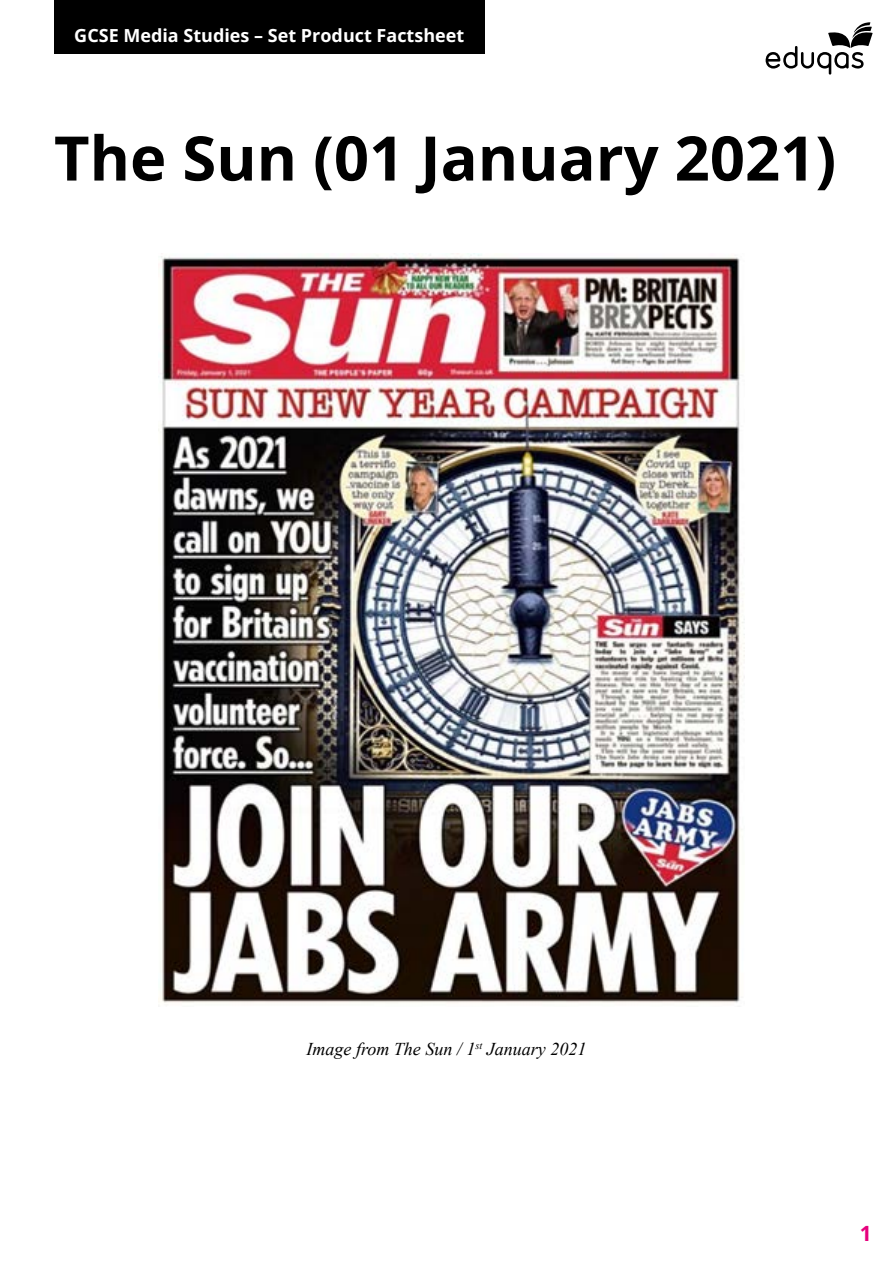
<style>
.page{position:relative;width:893px;height:1263px;background:#fff}
.page>*{position:absolute;margin:0;border:0;box-sizing:border-box;transform-origin:0 0}
.t1{font:61.5px "Open Sans";color:#000}
.t2{font:21px "Open Sans";color:#e6007d}
.t3{font:18px "Open Sans";color:#fff}
.t4{font:italic 18px "Times New Roman";color:#000}
</style>
<div class="page">
<div style="left:54px;top:0;width:431px;height:54px;background:#000"></div>
<svg style="left:766px;top:22px;width:106px;height:53px"></svg>
<img style="left:159px;top:253px;width:585px;height:750px">
<p class="t3" style="left:74px;top:23px;width:391px">GCSE Media Studies – Set Product Factsheet</p>
<h1 class="t1" style="left:54px;top:116px;width:784px">The Sun (01 January 2021)</h1>
<p class="t4" style="left:307px;top:1037px;width:281px">Image from The Sun / 1<sup>st</sup> January 2021</p>
<p class="t2" style="left:860px;top:1219px;width:14px">1</p>
</div>
